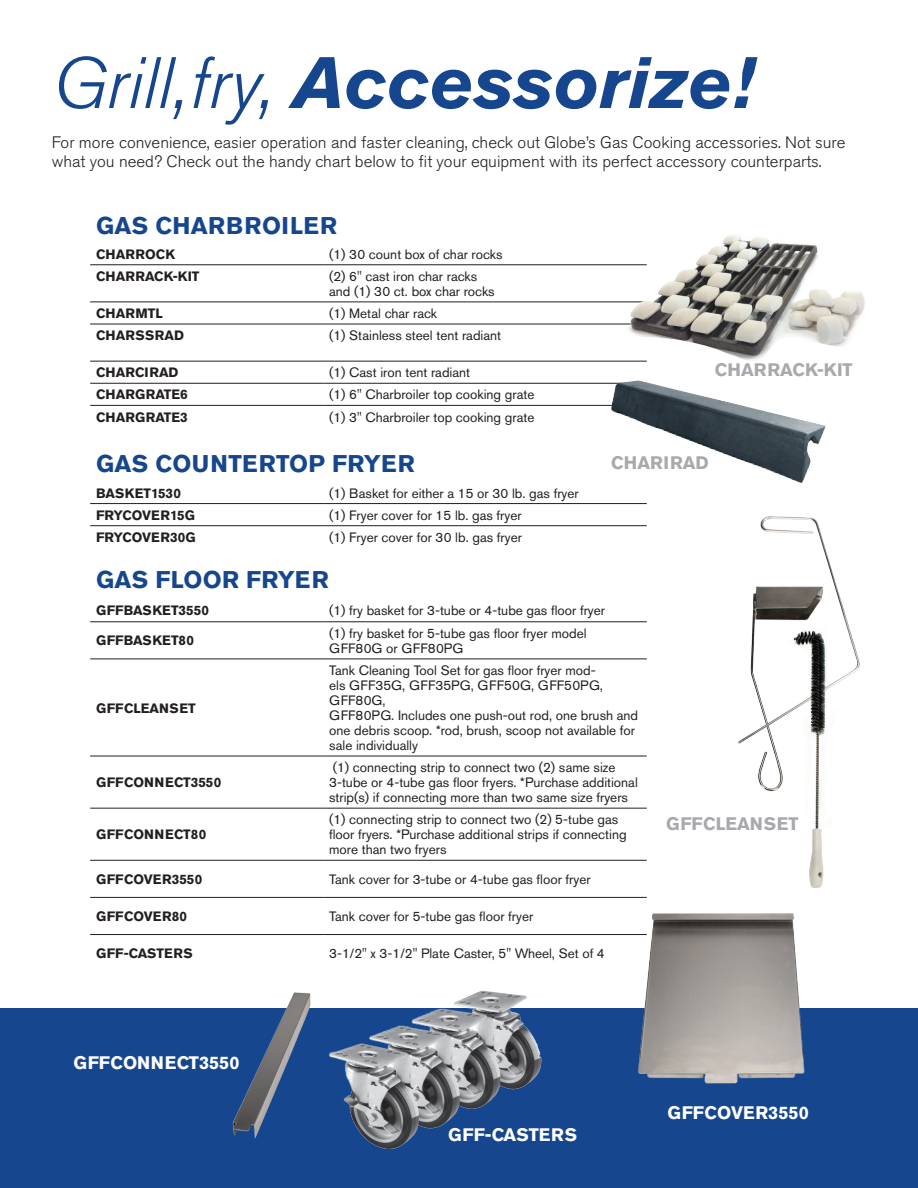
<style>
.page{position:relative;width:918px;height:1188px;background:#fff}
.page>*{position:absolute;margin:0;border:0;box-sizing:border-box;transform-origin:0 0}
.t1{font:italic 700 72px "Akzidenz Grotesk Pro";color:#16468d}
.t2{font:700 24px "Akzidenz Grotesk Pro";letter-spacing:.01em;color:#16468d}
.t3{font:700 18px "Akzidenz Grotesk Pro";color:#fff}
.t4{font:700 18px "Akzidenz Grotesk Pro";color:#a8a9ad}
.t5{font:300 16.5px/19.8px "Akzidenz Grotesk Pro";color:#231f20}
.t6{font:13.5px/15px "Akzidenz Grotesk Pro";color:#231f20}
.t7{font:700 13.5px "Akzidenz Grotesk Pro";color:#231f20}
.t8{font:700 13.5px "Akzidenz Grotesk Pro";letter-spacing:.02em;color:#231f20}
.s1{font-weight:300}
</style>
<div class="page">
<div style="left:0;top:1009px;width:918px;height:179px;background:#16468d"></div>
<img style="left:737px;top:516px;width:123px;height:342px">
<svg style="left:90px;top:264px;width:557px;height:263px"></svg>
<hr style="left:90px;top:525px;width:233px;height:1px;background:#231f20">
<hr style="left:323px;top:525px;width:324px;height:1px;background:#231f20">
<hr style="left:90px;top:503px;width:233px;height:1px;background:#231f20">
<hr style="left:323px;top:503px;width:324px;height:1px;background:#231f20">
<hr style="left:90px;top:265px;width:233px;height:1px;background:#231f20">
<hr style="left:323px;top:265px;width:324px;height:1px;background:#231f20">
<hr style="left:90px;top:302px;width:233px;height:1px;background:#231f20">
<hr style="left:323px;top:302px;width:324px;height:1px;background:#231f20">
<hr style="left:90px;top:324px;width:233px;height:1px;background:#231f20">
<hr style="left:323px;top:324px;width:324px;height:1px;background:#231f20">
<hr style="left:90px;top:361px;width:233px;height:1px;background:#231f20">
<hr style="left:323px;top:361px;width:324px;height:1px;background:#231f20">
<hr style="left:90px;top:622px;width:233px;height:1px;background:#231f20">
<hr style="left:323px;top:622px;width:324px;height:1px;background:#231f20">
<hr style="left:90px;top:659px;width:233px;height:1px;background:#231f20">
<hr style="left:323px;top:659px;width:324px;height:1px;background:#231f20">
<hr style="left:90px;top:756px;width:233px;height:1px;background:#231f20">
<hr style="left:323px;top:756px;width:324px;height:1px;background:#231f20">
<hr style="left:90px;top:897px;width:233px;height:1px;background:#231f20">
<hr style="left:323px;top:897px;width:324px;height:1px;background:#231f20">
<hr style="left:90px;top:934px;width:233px;height:1px;background:#231f20">
<hr style="left:323px;top:934px;width:324px;height:1px;background:#231f20">
<hr style="left:90px;top:383px;width:233px;height:1px;background:#231f20">
<hr style="left:323px;top:383px;width:324px;height:1px;background:#231f20">
<hr style="left:90px;top:405px;width:233px;height:1px;background:#231f20">
<hr style="left:323px;top:405px;width:324px;height:1px;background:#231f20">
<hr style="left:90px;top:808px;width:233px;height:1px;background:#231f20">
<hr style="left:323px;top:808px;width:324px;height:1px;background:#231f20">
<hr style="left:90px;top:860px;width:233px;height:1px;background:#231f20">
<hr style="left:323px;top:860px;width:324px;height:1px;background:#231f20">
<img style="left:590px;top:858px;width:276px;height:226px">
<img style="left:611px;top:380px;width:200px;height:104px">
<img style="left:626px;top:235px;width:239px;height:129px">
<img style="left:364px;top:990px;width:196px;height:159px">
<img style="left:175px;top:992px;width:189px;height:147px">
<h1 class="t1" style="left:52px;top:36px;width:704px"><span class="s1">Grill,fry,</span> Accessorize!</h1>
<p class="t5" style="left:52px;top:132px;width:795px">For more convenience, easier operation and faster cleaning, check out Globe’s Gas Cooking accessories. Not sure what you need? Check out the handy chart below to fit your equipment with its perfect accessory counterparts.</p>
<h2 class="t2" style="left:96px;top:210px;width:243px">GAS CHARBROILER</h2>
<p class="t7" style="left:96px;top:245px;width:80px">CHARROCK</p>
<p class="t6" style="left:329px;top:246px;width:175px">(1) 30 count box of char rocks</p>
<p class="t7" style="left:96px;top:267px;width:105px">CHARRACK-KIT</p>
<p class="t6" style="left:329px;top:269px;width:167px">(2) 6" cast iron char racks and (1) 30 ct. box char rocks</p>
<p class="t7" style="left:96px;top:305px;width:68px">CHARMTL</p>
<p class="t6" style="left:329px;top:306px;width:109px">(1) Metal char rack</p>
<p class="t7" style="left:96px;top:327px;width:89px">CHARSSRAD</p>
<p class="t6" style="left:329px;top:328px;width:173px">(1) Stainless steel tent radiant</p>
<p class="t7" style="left:96px;top:364px;width:84px">CHARCIRAD</p>
<p class="t6" style="left:329px;top:365px;width:142px">(1) Cast iron tent radiant</p>
<p class="t7" style="left:96px;top:386px;width:93px">CHARGRATE6</p>
<p class="t6" style="left:329px;top:387px;width:207px">(1) 6" Charbroiler top cooking grate</p>
<p class="t7" style="left:96px;top:408px;width:93px">CHARGRATE3</p>
<p class="t6" style="left:329px;top:409px;width:207px">(1) 3" Charbroiler top cooking grate</p>
<h2 class="t2" style="left:96px;top:449px;width:320px">GAS COUNTERTOP FRYER</h2>
<p class="t7" style="left:96px;top:484px;width:86px">BASKET1530</p>
<p class="t6" style="left:329px;top:485px;width:251px">(1) Basket for either a 15 or 30 lb. gas fryer</p>
<p class="t7" style="left:96px;top:506px;width:100px">FRYCOVER15G</p>
<p class="t6" style="left:329px;top:507px;width:194px">(1) Fryer cover for 15 lb. gas fryer</p>
<p class="t7" style="left:96px;top:528px;width:101px">FRYCOVER30G</p>
<p class="t6" style="left:329px;top:530px;width:194px">(1) Fryer cover for 30 lb. gas fryer</p>
<h2 class="t2" style="left:96px;top:564px;width:234px">GAS FLOOR FRYER</h2>
<p class="t7" style="left:96px;top:602px;width:115px">GFFBASKET3550</p>
<p class="t6" style="left:329px;top:603px;width:277px">(1) fry basket for 3-tube or 4-tube gas floor fryer</p>
<p class="t7" style="left:96px;top:632px;width:99px">GFFBASKET80</p>
<p class="t6" style="left:329px;top:626px;width:259px">(1) fry basket for 5-tube gas floor fryer model<br>GFF80G or GFF80PG</p>
<h3 class="t4" style="left:715px;top:358px;width:139px">CHARRACK-KIT</h3>
<h3 class="t4" style="left:611px;top:451px;width:99px">CHARIRAD</h3>
<p class="t7" style="left:96px;top:699px;width:101px">GFFCLEANSET</p>
<p class="t7" style="left:96px;top:774px;width:127px">GFFCONNECT3550</p>
<p class="t8" style="left:96px;top:826px;width:112px">GFFCONNECT80</p>
<p class="t6" style="left:329px;top:663px;width:311px">Tank Cleaning Tool Set for gas floor fryer mod-<br>els GFF35G, GFF35PG, GFF50G, GFF50PG, GFF80G,<br>GFF80PG. Includes one push-out rod, one brush and one debris scoop. *rod, brush, scoop not available for sale individually</p>
<p class="t6" style="left:329px;top:760px;width:310px">(1) connecting strip to connect two (2) same size<br>3-tube or 4-tube gas floor fryers. *Purchase additional strip(s) if connecting more than two same size fryers</p>
<p class="t6" style="left:329px;top:812px;width:299px">(1) connecting strip to connect two (2) 5-tube gas floor fryers. *Purchase additional strips if connecting more than two fryers</p>
<p class="t7" style="left:96px;top:870px;width:108px">GFFCOVER3550</p>
<p class="t6" style="left:329px;top:872px;width:263px">Tank cover for 3-tube or 4-tube gas floor fryer</p>
<p class="t7" style="left:96px;top:908px;width:93px">GFFCOVER80</p>
<p class="t6" style="left:329px;top:909px;width:206px">Tank cover for 5-tube gas floor fryer</p>
<p class="t7" style="left:96px;top:945px;width:98px">GFF-CASTERS</p>
<p class="t6" style="left:329px;top:946px;width:277px">3-1/2" x 3-1/2" Plate Caster, 5" Wheel, Set of 4</p>
<h3 class="t4" style="left:666px;top:812px;width:134px">GFFCLEANSET</h3>
<h3 class="t3" style="left:74px;top:1051px;width:168px">GFFCONNECT3550</h3>
<h3 class="t3" style="left:448px;top:1123px;width:130px">GFF-CASTERS</h3>
<h3 class="t3" style="left:667px;top:1101px;width:143px">GFFCOVER3550</h3>
</div>
